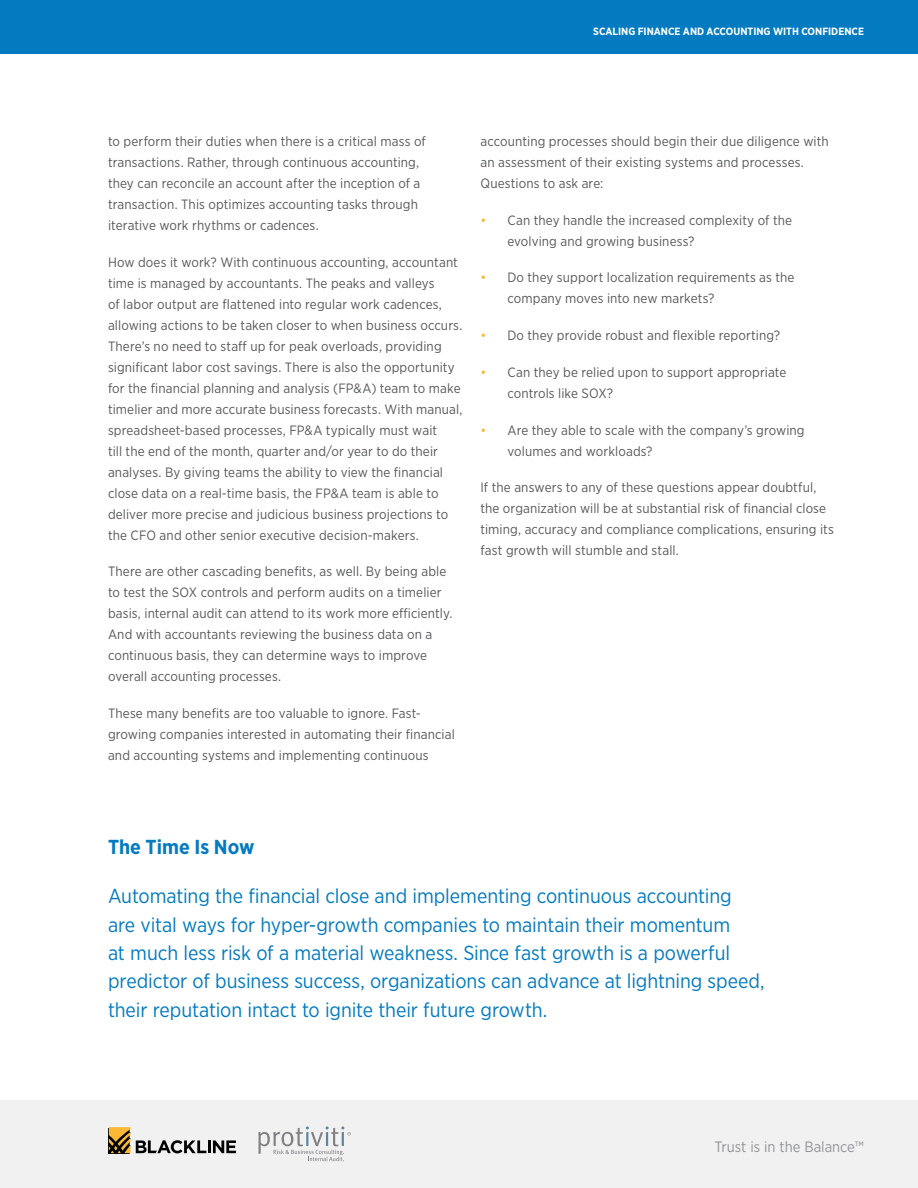
<style>
.page{position:relative;width:918px;height:1188px;background:#fff}
.page>*{position:absolute;margin:0;border:0;box-sizing:border-box;transform-origin:0 0}
.t1{font:20.25px/28.5px "Gotham Narrow";letter-spacing:-.005em;color:#047bc1}
.t2{font:700 20.25px "Gotham Narrow";color:#047bc1}
.t3{font:15px "Gotham Narrow";color:#939598}
.t4{font:13.5px/21px "Gotham Narrow";letter-spacing:.01em;color:#58595b}
.t5{font:700 10.5px "Gotham Narrow";color:#fff}
.s1{color:#fab834}
</style>
<div class="page">
<div style="left:0;top:1100px;width:918px;height:88px;background:#f1f1f2"></div>
<div style="left:0;top:0;width:918px;height:54px;background:#047bc1"></div>
<svg style="left:136px;top:1140px;width:100px;height:13px"></svg>
<svg style="left:108px;top:1127px;width:22px;height:27px"></svg>
<svg style="left:258px;top:1126px;width:93px;height:35px"></svg>
<p class="t5" style="left:593px;top:25px;width:272px">SCALING FINANCE AND ACCOUNTING WITH CONFIDENCE</p>
<p class="t4" style="left:108px;top:130px;width:319px">to perform their duties when there is a critical mass of transactions. Rather, through continuous accounting, they can reconcile an account after the inception of a transaction. This optimizes accounting tasks through iterative work rhythms or cadences.</p>
<p class="t4" style="left:108px;top:251px;width:356px">How does it work? With continuous accounting, accountant time is managed by accountants. The peaks and valleys<br>of labor output are flattened into regular work cadences, allowing actions to be taken closer to when business occurs.<br>There’s no need to staff up for peak overloads, providing significant labor cost savings. There is also the opportunity for the financial planning and analysis (FP&amp;A) team to make timelier and more accurate business forecasts. With manual, spreadsheet-based processes, FP&amp;A typically must wait<br>till the end of the month, quarter and/or year to do their analyses. By giving teams the ability to view the financial close data on a real-time basis, the FP&amp;A team is able to deliver more precise and judicious business projections to the CFO and other senior executive decision-makers.</p>
<p class="t4" style="left:108px;top:561px;width:346px">There are other cascading benefits, as well. By being able to test the SOX controls and perform audits on a timelier basis, internal audit can attend to its work more efficiently.<br>And with accountants reviewing the business data on a continuous basis, they can determine ways to improve overall accounting processes.</p>
<p class="t4" style="left:108px;top:703px;width:348px">These many benefits are too valuable to ignore. Fast&shy;growing companies interested in automating their financial and accounting systems and implementing continuous</p>
<p class="t4" style="left:480px;top:130px;width:350px">accounting processes should begin their due diligence with an assessment of their existing systems and processes.<br>Questions to ask are:</p>
<p class="t4" style="left:507px;top:209px;width:286px;text-indent:-27px"><span class="s1">•</span> Can they handle the increased complexity of the evolving and growing business?</p>
<p class="t4" style="left:507px;top:267px;width:289px;text-indent:-27px"><span class="s1">•</span> Do they support localization requirements as the company moves into new markets?</p>
<p class="t4" style="left:480px;top:325px;width:301px"><span class="s1">•</span> Do they provide robust and flexible reporting?</p>
<p class="t4" style="left:507px;top:361px;width:280px;text-indent:-27px"><span class="s1">•</span> Can they be relied upon to support appropriate controls like SOX?</p>
<p class="t4" style="left:507px;top:419px;width:299px;text-indent:-27px"><span class="s1">•</span> Are they able to scale with the company’s growing volumes and workloads?</p>
<p class="t4" style="left:480px;top:477px;width:355px">If the answers to any of these questions appear doubtful, the organization will be at substantial risk of financial close timing, accuracy and compliance complications, ensuring its fast growth will stumble and stall.</p>
<h1 class="t2" style="left:108px;top:834px;width:148px">The Time Is Now</h1>
<p class="t1" style="left:108px;top:881px;width:658px">Automating the financial close and implementing continuous accounting<br>are vital ways for hyper-growth companies to maintain their momentum<br>at much less risk of a material weakness. Since fast growth is a powerful predictor of business success, organizations can advance at lightning speed, their reputation intact to ignite their future growth.</p>
<p class="t3" style="left:714px;top:1138px;width:151px">Trust is in the Balance™</p>
</div>
